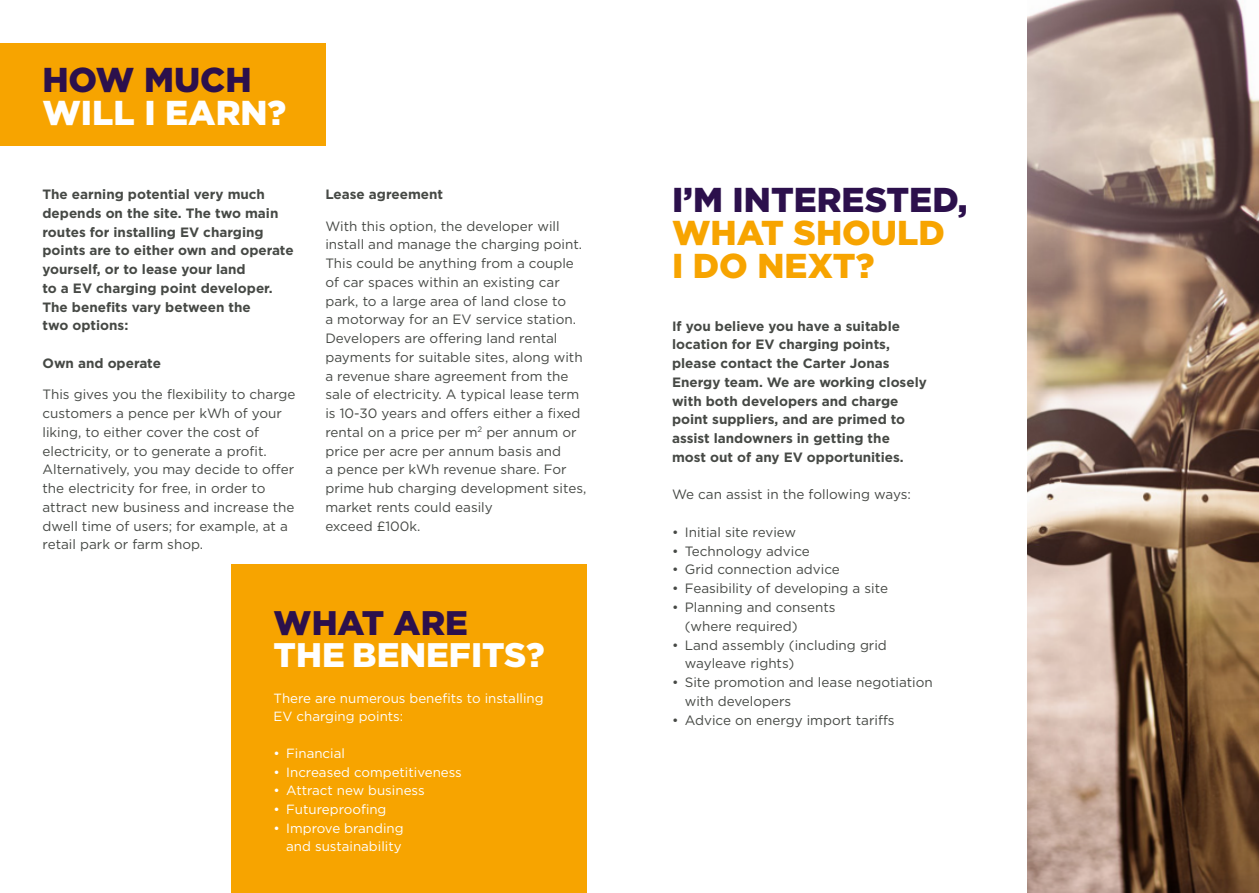
<style>
.page{position:relative;width:1259px;height:893px;background:#fff}
.page>*{position:absolute;margin:0;border:0;box-sizing:border-box;transform-origin:0 0}
.t1{font:900 34.5px "Gotham";color:#2c104c}
.t2{font:900 34.5px/33px "Gotham";color:#f7a400}
.t3{font:900 34.5px "Gotham";color:#fff}
.t4{font:900 34.05px "Gotham";color:#fff}
.t5{font:900 34.05px "Gotham";color:#2c104c}
.t6{font:13.5px/18.8px "Gotham";color:#464945}
.t7{font:700 13.5px/18.8px "Gotham";color:#464945}
.t8{font:13.35px/18.5px "Gotham";color:#fff}
</style>
<div class="page">
<img style="left:1028px;top:0;width:231px;height:893px">
<div style="left:231px;top:565px;width:356px;height:328px;background:#f7a400"></div>
<div style="left:0;top:43px;width:325px;height:102px;background:#f7a400"></div>
<h1 class="t1" style="left:42px;top:56px;width:211px">HOW MUCH</h1>
<h1 class="t3" style="left:42px;top:89px;width:245px">WILL I EARN?</h1>
<p class="t7" style="left:43px;top:185px;width:253px">The earning potential very much depends on the site. The two main routes for installing EV charging points are to either own and operate yourself, or to lease your land<br>to a EV charging point developer.<br>The benefits vary between the<br>two options:</p>
<p class="t7" style="left:43px;top:354px;width:120px">Own and operate</p>
<p class="t6" style="left:43px;top:385px;width:254px">This gives you the flexibility to charge customers a pence per kWh of your liking, to either cover the cost of electricity, or to generate a profit.<br>Alternatively, you may decide to offer the electricity for free, in order to attract new business and increase the dwell time of users; for example, at a retail park or farm shop.</p>
<p class="t7" style="left:325px;top:185px;width:119px">Lease agreement</p>
<p class="t6" style="left:325px;top:216px;width:262px">With this option, the developer will install and manage the charging point.<br>This could be anything from a couple of car spaces within an existing car park, to a large area of land close to<br>a motorway for an EV service station.<br>Developers are offering land rental payments for suitable sites, along with a revenue share agreement from the sale of electricity. A typical lease term is 10-30 years and offers either a fixed rental on a price per m<sup>2</sup> per annum or price per acre per annum basis and<br>a pence per kWh revenue share. For prime hub charging development sites, market rents could easily<br>exceed £100k.</p>
<h2 class="t5" style="left:274px;top:599px;width:196px">WHAT ARE</h2>
<h2 class="t4" style="left:274px;top:632px;width:272px">THE BENEFITS?</h2>
<p class="t8" style="left:274px;top:689px;width:271px">There are numerous benefits to installing<br>EV charging points:</p>
<p class="t8" style="left:274px;top:744px;width:73px">• Financial</p>
<p class="t8" style="left:274px;top:763px;width:190px">• Increased competitiveness</p>
<p class="t8" style="left:274px;top:781px;width:153px">• Attract new business</p>
<p class="t8" style="left:274px;top:800px;width:114px">• Futureproofing</p>
<p class="t8" style="left:274px;top:818px;width:131px;text-align:right">• Improve branding and sustainability</p>
<h1 class="t1" style="left:672px;top:176px;width:297px">I’M INTERESTED,</h1>
<h1 class="t2" style="left:672px;top:216px;width:274px">WHAT SHOULD<br>I DO NEXT?</h1>
<p class="t7" style="left:672px;top:316px;width:256px">If you believe you have a suitable location for EV charging points, please contact the Carter Jonas Energy team. We are working closely with both developers and charge point suppliers, and are primed to assist landowners in getting the most out of any EV opportunities.</p>
<p class="t6" style="left:672px;top:485px;width:240px">We can assist in the following ways:</p>
<p class="t6" style="left:672px;top:523px;width:126px">• Initial site review</p>
<p class="t6" style="left:672px;top:541px;width:139px">• Technology advice</p>
<p class="t6" style="left:672px;top:560px;width:169px">• Grid connection advice</p>
<p class="t6" style="left:672px;top:579px;width:217px">• Feasibility of developing a site</p>
<p class="t6" style="left:685px;top:598px;width:152px;text-indent:-13px">• Planning and consents (where required)</p>
<p class="t6" style="left:685px;top:635px;width:204px;text-indent:-13px">• Land assembly (including grid wayleave rights)</p>
<p class="t6" style="left:685px;top:673px;width:250px;text-indent:-13px">• Site promotion and lease negotiation with developers</p>
<p class="t6" style="left:672px;top:710px;width:224px">• Advice on energy import tariffs</p>
</div>
